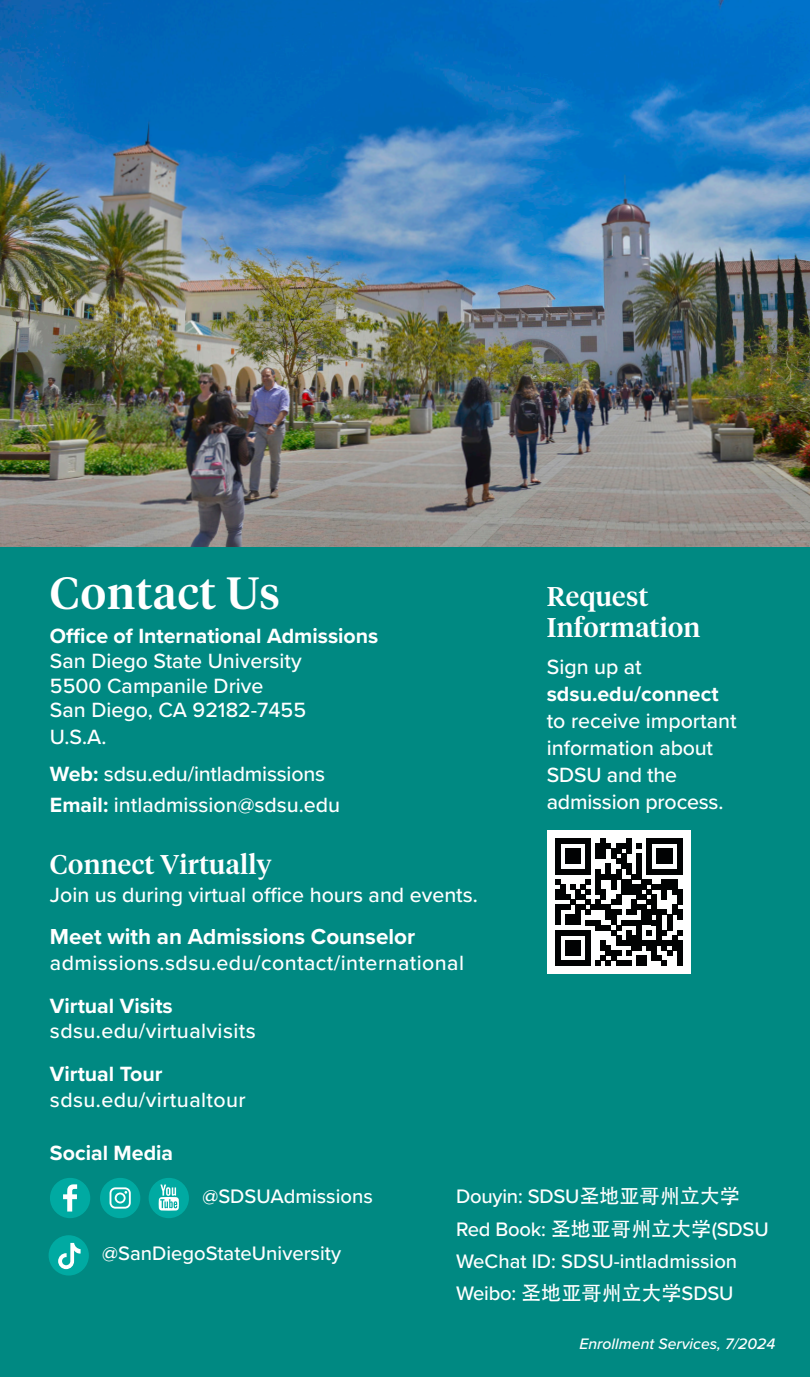
<style>
.page{position:relative;width:810px;height:1377px;background:#fff}
.page>*{position:absolute;margin:0;border:0;box-sizing:border-box;transform-origin:0 0}
.t1{font:500 45px "Tiempos Headline";letter-spacing:.02em;color:#fff}
.Body{font:500 27px/31.5px "Tiempos Headline";letter-spacing:.01em;color:#fff}
.body{font:700 22.5px "Proxima Nova";color:#fff}
.Body-2{font:500 21.38px/27px "Proxima Nova";color:#fff}
.body-2{font:500 21.38px "Proxima Nova";letter-spacing:.02em;color:#fff}
.body-3{font:500 21.38px "Proxima Nova";color:#fff}
.body-4{font:700 21.38px "Proxima Nova";color:#fff}
.Body-3{font:500 20.25px "Proxima Nova";color:#fff}
.Body-4{font:italic 500 15.75px "Proxima Nova";color:#fff}
.s1{font-weight:700}
.s2{font-family:"ST Heiti TC"}
</style>
<div class="page">
<div style="left:0;top:34px;width:810px;height:1343px;background:#008982"></div>
<img style="left:0;top:0;width:810px;height:547px">
<div style="left:50px;top:1178px;width:40px;height:40px;background:#00aaa2;border-radius:50%"></div>
<svg style="left:63px;top:1184px;width:14px;height:28px"></svg>
<div style="left:100px;top:1178px;width:40px;height:40px;background:#00aaa2;border-radius:50%"></div>
<svg style="left:110px;top:1187px;width:21px;height:22px"></svg>
<div style="left:149px;top:1178px;width:40px;height:40px;background:#00aaa2;border-radius:50%"></div>
<svg style="left:159px;top:1185px;width:20px;height:26px"></svg>
<div style="left:49px;top:1235px;width:40px;height:41px;background:#00aaa2;border-radius:50%"></div>
<svg style="left:58px;top:1243px;width:23px;height:26px"></svg>
<div style="left:547px;top:830px;width:144px;height:144px;background:#fff"></div>
<div style="left:555px;top:838px;width:5px;height:31px;background:#010203"></div>
<div style="left:555px;top:940px;width:5px;height:16px;background:#010203"></div>
<div style="left:555px;top:956px;width:5px;height:10px;background:#010203"></div>
<div style="left:565px;top:849px;width:5px;height:15px;background:#010203"></div>
<div style="left:565px;top:940px;width:5px;height:16px;background:#010203"></div>
<div style="left:570px;top:849px;width:5px;height:15px;background:#010203"></div>
<div style="left:570px;top:940px;width:5px;height:16px;background:#010203"></div>
<div style="left:575px;top:849px;width:5px;height:15px;background:#010203"></div>
<div style="left:575px;top:940px;width:5px;height:16px;background:#010203"></div>
<svg style="left:560px;top:838px;width:26px;height:6px"></svg>
<svg style="left:560px;top:961px;width:26px;height:5px"></svg>
<div style="left:586px;top:838px;width:5px;height:31px;background:#010203"></div>
<div style="left:586px;top:940px;width:5px;height:16px;background:#010203"></div>
<div style="left:586px;top:956px;width:5px;height:10px;background:#010203"></div>
<div style="left:596px;top:844px;width:5px;height:15px;background:#010203"></div>
<div style="left:601px;top:838px;width:5px;height:21px;background:#010203"></div>
<div style="left:601px;top:940px;width:5px;height:11px;background:#010203"></div>
<svg style="left:606px;top:844px;width:5px;height:5px"></svg>
<div style="left:606px;top:945px;width:5px;height:11px;background:#010203"></div>
<div style="left:611px;top:849px;width:5px;height:10px;background:#010203"></div>
<div style="left:616px;top:844px;width:5px;height:10px;background:#010203"></div>
<svg style="left:621px;top:844px;width:5px;height:5px"></svg>
<div style="left:621px;top:854px;width:5px;height:15px;background:#010203"></div>
<div style="left:626px;top:838px;width:5px;height:16px;background:#010203"></div>
<svg style="left:596px;top:951px;width:35px;height:15px"></svg>
<div style="left:631px;top:940px;width:5px;height:11px;background:#010203"></div>
<svg style="left:636px;top:844px;width:6px;height:5px"></svg>
<div style="left:636px;top:854px;width:6px;height:15px;background:#010203"></div>
<div style="left:636px;top:940px;width:6px;height:11px;background:#010203"></div>
<div style="left:636px;top:956px;width:6px;height:10px;background:#010203"></div>
<div style="left:642px;top:956px;width:5px;height:10px;background:#010203"></div>
<div style="left:647px;top:838px;width:5px;height:31px;background:#010203"></div>
<div style="left:647px;top:940px;width:5px;height:11px;background:#010203"></div>
<div style="left:652px;top:940px;width:5px;height:16px;background:#010203"></div>
<div style="left:657px;top:849px;width:5px;height:15px;background:#010203"></div>
<div style="left:662px;top:849px;width:5px;height:15px;background:#010203"></div>
<div style="left:662px;top:940px;width:5px;height:11px;background:#010203"></div>
<div style="left:667px;top:849px;width:5px;height:15px;background:#010203"></div>
<svg style="left:652px;top:951px;width:20px;height:15px"></svg>
<svg style="left:652px;top:838px;width:25px;height:6px"></svg>
<div style="left:672px;top:940px;width:5px;height:11px;background:#010203"></div>
<div style="left:677px;top:838px;width:5px;height:31px;background:#010203"></div>
<svg style="left:555px;top:859px;width:127px;height:86px"></svg>
<div style="left:677px;top:940px;width:5px;height:16px;background:#010203"></div>
<div style="left:677px;top:956px;width:5px;height:10px;background:#010203"></div>
<p class="t1" style="left:50px;top:562px;width:232px">Contact Us</p>
<p class="Body-2" style="left:50px;top:623px;width:330px;line-height:24.8px"><span class="s1">Office of International Admissions<br></span>San Diego State University<br>5500 Campanile Drive<br>San Diego, CA 92182-7455</p>
<p class="Body-2" style="left:50px;top:723px;width:58px">U.S.A.</p>
<p class="Body-2" style="left:50px;top:760px;width:277px"><span class="s1">Web:</span> sdsu.edu/intladmissions</p>
<p class="Body-2" style="left:50px;top:791px;width:292px"><span class="s1">Email:</span> intladmission@sdsu.edu</p>
<p class="Body" style="left:50px;top:847px;width:223px">Connect Virtually</p>
<p class="body-3" style="left:50px;top:879px;width:430px">Join us during virtual office hours and events.</p>
<p class="body" style="left:50px;top:920px;width:367px">Meet with an Admissions Counselor</p>
<p class="body-2" style="left:50px;top:947px;width:416px">admissions.sdsu.edu/contact/international</p>
<p class="body-4" style="left:50px;top:990px;width:124px">Virtual Visits</p>
<p class="body-2" style="left:50px;top:1015px;width:207px">sdsu.edu/virtualvisits</p>
<p class="body-4" style="left:50px;top:1058px;width:114px">Virtual Tour</p>
<p class="body-2" style="left:50px;top:1084px;width:197px">sdsu.edu/virtualtour</p>
<p class="body-4" style="left:50px;top:1137px;width:125px">Social Media</p>
<p class="Body" style="left:547px;top:579px;width:155px">Request<br>Information</p>
<p class="Body-2" style="left:547px;top:653px;width:191px">Sign up at <span class="s1">sdsu.edu/connect </span>to receive important information about<br>SDSU and the admission process.</p>
<p class="Body-3" style="left:202px;top:1181px;width:172px">@SDSUAdmissions</p>
<p class="Body-3" style="left:102px;top:1238px;width:240px">@SanDiegoStateUniversity</p>
<p class="Body-3" style="left:456px;top:1181px;width:286px">Douyin: SDSU<span class="s2">圣地亚哥州立大学</span></p>
<p class="Body-3" style="left:456px;top:1214px;width:314px">Red Book: <span class="s2">圣地亚哥州立大学</span>(SDSU</p>
<p class="Body-3" style="left:456px;top:1246px;width:283px">WeChat ID: SDSU-intladmission</p>
<p class="Body-3" style="left:456px;top:1278px;width:279px">Weibo: <span class="s2">圣地亚哥州立大学</span>SDSU</p>
<p class="Body-4" style="left:579px;top:1332px;width:197px">Enrollment Services, 7/2024</p>
</div>
